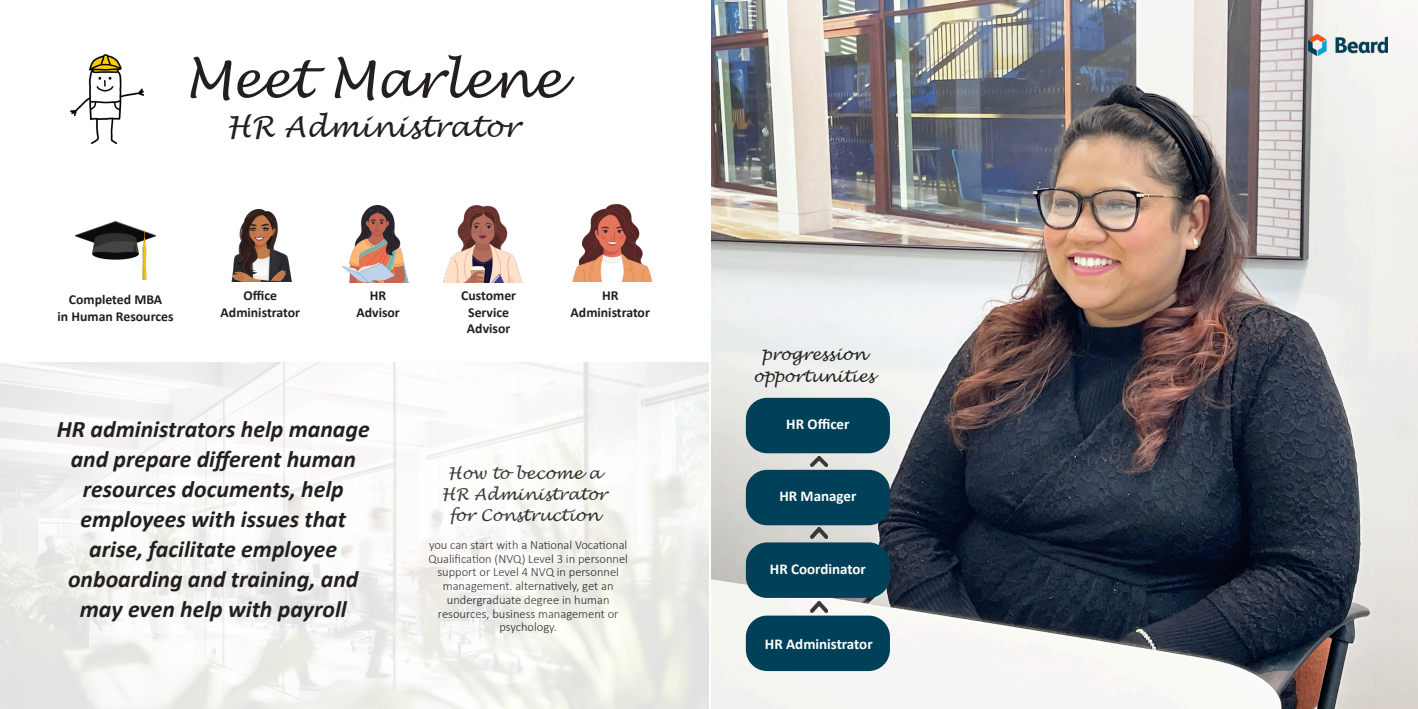
<style>
.page{position:relative;width:1418px;height:709px;background:#fff}
.page>*{position:absolute;margin:0;border:0;box-sizing:border-box;transform-origin:0 0}
.t1{font:italic 50px "Lucida Handwriting";color:#231f20}
.t2{font:italic 28.75px "Lucida Handwriting";color:#231f20}
.t3{font:italic 700 23.75px/30px "Calibri";color:#231f20;text-align:center}
.t4{font:italic 16.25px "Lucida Handwriting";color:#231f20}
.t5{font:700 15px "Calibri";color:#fff}
.t6{font:700 13.75px "Calibri";color:#231f20}
.t7{font:300 12.5px/13.8px "Calibri";color:#231f20;text-align:center}
</style>
<div class="page">
<img style="left:711px;top:0;width:706px;height:709px">
<img style="left:71px;top:55px;width:73px;height:88px">
<div style="left:746px;top:470px;width:144px;height:55px;background:#004059;border-radius:21px"></div>
<div style="left:746px;top:542px;width:144px;height:56px;background:#004059;border-radius:21px"></div>
<div style="left:746px;top:615px;width:144px;height:56px;background:#004059;border-radius:21px"></div>
<div style="left:746px;top:398px;width:144px;height:55px;background:#004059;border-radius:21px"></div>
<img style="left:76px;top:221px;width:79px;height:58px">
<img style="left:231px;top:209px;width:60px;height:73px">
<img style="left:343px;top:205px;width:66px;height:77px">
<img style="left:443px;top:205px;width:80px;height:77px">
<img style="left:572px;top:204px;width:80px;height:78px">
<img style="left:0;top:362px;width:709px;height:347px">
<img style="left:810px;top:601px;width:17px;height:11px">
<img style="left:810px;top:527px;width:17px;height:11px">
<img style="left:810px;top:456px;width:17px;height:11px">
<img style="left:1307px;top:34px;width:80px;height:22px">
<p class="t1" style="left:184px;top:49px;width:378px">Meet Marlene</p>
<p class="t2" style="left:227px;top:110px;width:294px">HR Administrator</p>
<p class="t6" style="left:69px;top:290px;width:95px">Completed MBA</p>
<p class="t6" style="left:58px;top:306px;width:117px">in Human Resources</p>
<p class="t6" style="left:243px;top:286px;width:35px">Office</p>
<p class="t6" style="left:221px;top:302px;width:81px">Administrator</p>
<p class="t6" style="left:370px;top:286px;width:18px">HR</p>
<p class="t6" style="left:356px;top:302px;width:45px">Advisor</p>
<p class="t6" style="left:461px;top:286px;width:56px">Customer</p>
<p class="t6" style="left:468px;top:302px;width:42px">Service</p>
<p class="t6" style="left:467px;top:319px;width:45px">Advisor</p>
<p class="t6" style="left:602px;top:286px;width:18px">HR</p>
<p class="t6" style="left:570px;top:302px;width:81px">Administrator</p>
<p class="t3" style="left:57px;top:413px;width:314px">HR administrators help manage and prepare different human resources documents, help employees with issues that arise, facilitate employee onboarding and training, and may even help with payroll</p>
<p class="t4" style="left:447px;top:463px;width:155px">How to become a</p>
<p class="t4" style="left:441px;top:484px;width:167px">HR Administrator</p>
<p class="t4" style="left:449px;top:505px;width:151px">for Construction</p>
<p class="t7" style="left:428px;top:537px;width:201px">you can start with a National Vocational<br>Qualification (NVQ) Level 3 in personnel support or Level 4 NVQ in personnel management. alternatively, get an undergraduate degree in human resources, business management or psychology.</p>
<p class="t4" style="left:761px;top:345px;width:106px">progression</p>
<p class="t4" style="left:753px;top:366px;width:123px">opportunities</p>
<p class="t5" style="left:786px;top:413px;width:65px">HR Officer</p>
<p class="t5" style="left:779px;top:485px;width:79px">HR Manager</p>
<p class="t5" style="left:770px;top:559px;width:98px">HR Coordinator</p>
<p class="t5" style="left:765px;top:633px;width:109px">HR Administrator</p>
</div>
